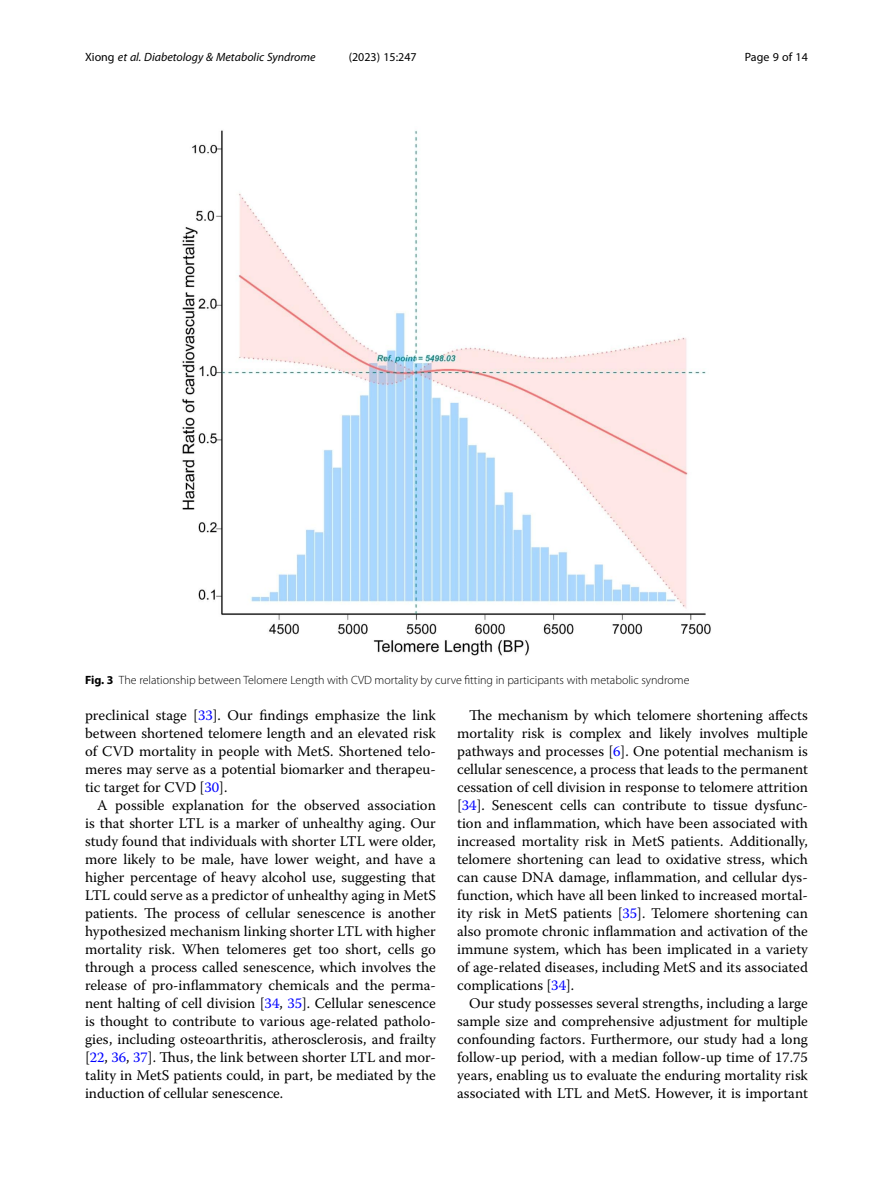
<style>
.page{position:relative;width:893px;height:1191px;background:#fff}
.page>*{position:absolute;margin:0;border:0;box-sizing:border-box;transform-origin:0 0}
.Body_Text_Indent{font:14.7px/18px "Warnock Pro";color:#000;text-align:justify}
.Figure_Caption{font:300 12px "Myriad Pro";color:#000}
.t1{font:italic 12px "Myriad Pro";color:#000}
.t2{font:12px "Myriad Pro";color:#000}
.s1{font-style:normal}
.s2{font-weight:700}
.s3{color:#00f}
</style>
<div class="page">
<img style="left:182px;top:130px;width:529px;height:526px">
<p class="t1" style="left:85px;top:50px;width:232px"><span class="s1">Xiong</span> et al. Diabetology &amp; Metabolic Syndrome</p>
<p class="t2" style="left:349px;top:50px;width:70px">(2023) 15:247</p>
<p class="t2" style="left:745px;top:50px;width:65px">Page 9 of 14</p>
<p class="Figure_Caption" style="left:85px;top:673px;width:606px"><span class="s2">Fig. 3</span> The relationship between Telomere Length with CVD mortality by curve fitting in participants with metabolic syndrome</p>
<p class="Body_Text_Indent" style="left:85px;top:706px;width:352px">preclinical stage [<span class="s3">33</span>]. Our findings emphasize the link between shortened telomere length and an elevated risk of CVD mortality in people with MetS. Shortened telo&shy;meres may serve as a potential biomarker and therapeu&shy;tic target for CVD [<span class="s3">30</span>].</p>
<p class="Body_Text_Indent" style="left:85px;top:796px;width:352px;text-indent:12px">A possible explanation for the observed association is that shorter LTL is a marker of unhealthy aging. Our study found that individuals with shorter LTL were older, more likely to be male, have lower weight, and have a higher percentage of heavy alcohol use, suggesting that LTL could serve as a predictor of unhealthy aging in MetS patients. The process of cellular senescence is another hypothesized mechanism linking shorter LTL with higher mortality risk. When telomeres get too short, cells go through a process called senescence, which involves the release of pro-inflammatory chemicals and the perma&shy;nent halting of cell division [<span class="s3">34</span>, <span class="s3">35</span>]. Cellular senescence is thought to contribute to various age-related patholo&shy;gies, including osteoarthritis, atherosclerosis, and frailty [<span class="s3">22</span>, <span class="s3">36</span>, <span class="s3">37</span>]. Thus, the link between shorter LTL and mor&shy;tality in MetS patients could, in part, be mediated by the induction of cellular senescence.</p>
<p class="Body_Text_Indent" style="left:457px;top:706px;width:352px;text-indent:12px">The mechanism by which telomere shortening affects mortality risk is complex and likely involves multiple pathways and processes [<span class="s3">6</span>]. One potential mechanism is cellular senescence, a process that leads to the permanent cessation of cell division in response to telomere attrition [<span class="s3">34</span>]. Senescent cells can contribute to tissue dysfunc&shy;tion and inflammation, which have been associated with increased mortality risk in MetS patients. Additionally, telomere shortening can lead to oxidative stress, which can cause DNA damage, inflammation, and cellular dys&shy;function, which have all been linked to increased mortal&shy;ity risk in MetS patients [<span class="s3">35</span>]. Telomere shortening can also promote chronic inflammation and activation of the immune system, which has been implicated in a variety of age-related diseases, including MetS and its associated complications [<span class="s3">34</span>].</p>
<p class="Body_Text_Indent" style="left:457px;top:994px;width:352px;text-indent:12px">Our study possesses several strengths, including a large sample size and comprehensive adjustment for multiple confounding factors. Furthermore, our study had a long follow-up period, with a median follow-up time of 17.75 years, enabling us to evaluate the enduring mortality risk associated with LTL and MetS. However, it is important</p>
</div>
